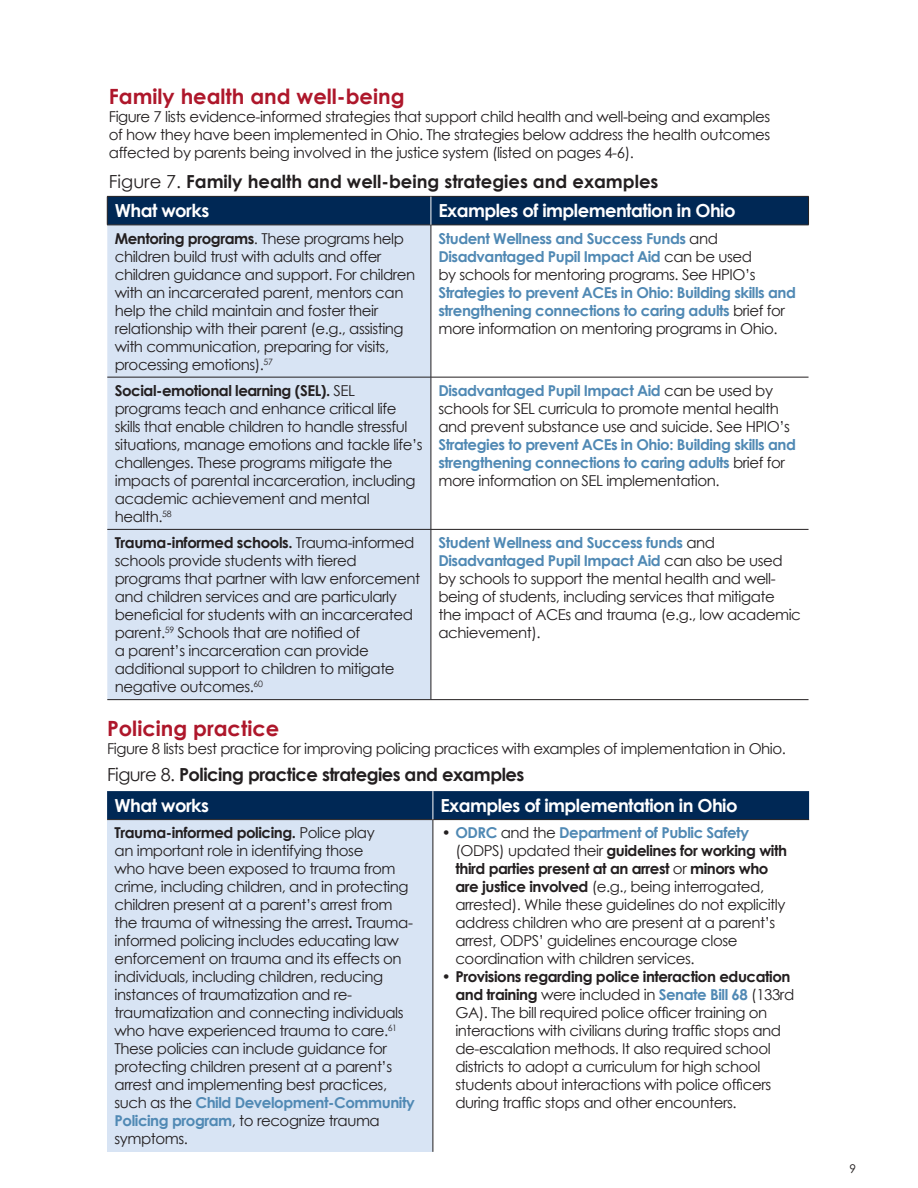
<style>
.page{position:relative;width:918px;height:1188px;background:#fff}
.page>*{position:absolute;margin:0;border:0;box-sizing:border-box;transform-origin:0 0}
.heading_2{font:700 21px "Century Gothic";color:#ae172b}
.t1{font:700 18px "Century Gothic";letter-spacing:-.03em;color:#fff}
.t2{font:700 18px "Century Gothic";color:#231f20}
.t3{font:700 18px "Century Gothic";letter-spacing:-.03em;color:#231f20}
.t4{font:15px/18px "Century Gothic";letter-spacing:-.03em;color:#231f20}
.t5{font:700 15px/18px "Century Gothic";letter-spacing:-.03em;color:#5089b4}
.t6{font:12px "Century Gothic Pro";color:#231f20}
.s1{font-weight:400}
.s2{font-weight:700}
.s3{font-weight:400;color:#231f20}
.s4{font-weight:700;color:#5089b4}
</style>
<div class="page">
<div style="left:107px;top:226px;width:324px;height:473px;background:#d8e4f4"></div>
<hr style="left:431px;top:225px;width:1px;height:152px;background:#231f20">
<hr style="left:107px;top:377px;width:324px;height:1px;background:#231f20">
<hr style="left:431px;top:377px;width:378px;height:1px;background:#231f20">
<hr style="left:431px;top:377px;width:1px;height:152px;background:#231f20">
<hr style="left:107px;top:529px;width:324px;height:1px;background:#231f20">
<hr style="left:431px;top:529px;width:378px;height:1px;background:#231f20">
<hr style="left:431px;top:530px;width:1px;height:169px;background:#231f20">
<hr style="left:107px;top:699px;width:324px;height:1px;background:#231f20">
<hr style="left:431px;top:699px;width:378px;height:1px;background:#231f20">
<hr style="left:107px;top:225px;width:324px;height:1px;background:#231f20">
<hr style="left:431px;top:225px;width:378px;height:1px;background:#231f20">
<svg style="left:107px;top:196px;width:702px;height:29px;background:#032852"></svg>
<div style="left:107px;top:820px;width:326px;height:332px;background:#d8e4f4"></div>
<hr style="left:433px;top:820px;width:1px;height:332px;background:#231f20">
<svg style="left:107px;top:791px;width:702px;height:29px;background:#022954"></svg>
<p class="heading_2" style="left:109px;top:80px;width:297px">Family health and well-being</p>
<p class="t4" style="left:109px;top:107px;width:663px;text-align:justify">Figure 7 lists evidence-informed strategies that support child health and well-being and examples of how they have been implemented in Ohio. The strategies below address the health outcomes affected by parents being involved in the justice system (listed on pages 4-6).</p>
<p class="t2" style="left:109px;top:168px;width:551px"><span class="s1">Figure 7.</span> Family health and well-being strategies and examples</p>
<p class="t1" style="left:115px;top:197px;width:96px">What works</p>
<p class="t1" style="left:438px;top:197px;width:299px">Examples of implementation in Ohio</p>
<p class="t4" style="left:115px;top:229px;width:302px"><span class="s2">Mentoring programs</span>. These programs help children build trust with adults and offer children guidance and support. For children with an incarcerated parent, mentors can help the child maintain and foster their relationship with their parent (e.g., assisting with communication, preparing for visits, processing emotions).<sup>57</sup></p>
<p class="t5" style="left:438px;top:229px;width:359px">Student Wellness and Success Funds <span class="s3">and </span>Disadvantaged Pupil Impact Aid <span class="s3">can be used<br>by schools for mentoring programs. See HPIO’s </span>Strategies to prevent ACEs in Ohio: Building skills and strengthening connections to caring adults <span class="s3">brief for more information on mentoring programs in Ohio.</span></p>
<p class="t4" style="left:115px;top:381px;width:309px"><span class="s2">Social-emotional learning (SEL).</span> SEL programs teach and enhance critical life skills that enable children to handle stressful situations, manage emotions and tackle life’s challenges. These programs mitigate the impacts of parental incarceration, including academic achievement and mental health.<sup>58</sup></p>
<p class="t4" style="left:438px;top:381px;width:359px"><span class="s4">Disadvantaged Pupil Impact Aid</span> can be used by schools for SEL curricula to promote mental health and prevent substance use and suicide. See HPIO’s <span class="s4">Strategies to prevent ACEs in Ohio: Building skills and strengthening connections to caring adults</span> brief for more information on SEL implementation.</p>
<p class="t4" style="left:115px;top:533px;width:307px"><span class="s2">Trauma-informed schools.</span> Trauma-informed schools provide students with tiered programs that partner with law enforcement and children services and are particularly beneficial for students with an incarcerated parent.<sup>59</sup> Schools that are notified of<br>a parent’s incarceration can provide additional support to children to mitigate negative outcomes.<sup>60</sup></p>
<p class="t4" style="left:438px;top:533px;width:364px"><span class="s4">Student Wellness and Success funds</span> and <span class="s4">Disadvantaged Pupil Impact Aid</span> can also be used by schools to support the mental health and well&shy;being of students, including services that mitigate the impact of ACEs and trauma (e.g., low academic achievement).</p>
<p class="heading_2" style="left:107px;top:713px;width:174px">Policing practice</p>
<p class="t4" style="left:107px;top:740px;width:680px">Figure 8 lists best practice for improving policing practices with examples of implementation in Ohio.</p>
<p class="t3" style="left:107px;top:761px;width:419px"><span class="s1">Figure 8.</span> Policing practice strategies and examples</p>
<p class="t1" style="left:115px;top:792px;width:96px">What works</p>
<p class="t1" style="left:440px;top:792px;width:299px">Examples of implementation in Ohio</p>
<p class="t4" style="left:115px;top:824px;width:302px"><span class="s2">Trauma-informed policing.</span> Police play<br>an important role in identifying those<br>who have been exposed to trauma from crime, including children, and in protecting children present at a parent’s arrest from the trauma of witnessing the arrest<span class="s2">.</span> Trauma&shy;informed policing includes educating law enforcement on trauma and its effects on individuals, including children, reducing instances of traumatization and re&shy;traumatization and connecting individuals who have experienced trauma to care.<sup>61<br></sup>These policies can include guidance for protecting children present at a parent’s arrest and implementing best practices, such as the <span class="s4">Child Development-Community Policing program</span>, to recognize trauma symptoms.</p>
<p class="t4" style="left:455px;top:824px;width:333px;text-indent:-14px"><span class="s2">•</span> <span class="s4">ODRC</span> and the <span class="s4">Department of Public Safety </span>(ODPS) updated their <span class="s2">guidelines for working with third parties present at an arrest</span> or <span class="s2">minors who are justice involved</span> (e.g., being interrogated, arrested). While these guidelines do not explicitly address children who are present at a parent’s arrest, ODPS’ guidelines encourage close coordination with children services.</p>
<p class="t4" style="left:455px;top:968px;width:340px;text-indent:-14px"><span class="s2">• Provisions regarding police interaction education and training</span> were included in <span class="s4">Senate Bill 68</span> (133rd GA). The bill required police officer training on interactions with civilians during traffic stops and de-escalation methods. It also required school districts to adopt a curriculum for high school students about interactions with police officers during traffic stops and other encounters.</p>
<p class="t6" style="left:850px;top:1162px;width:8px">9</p>
</div>
